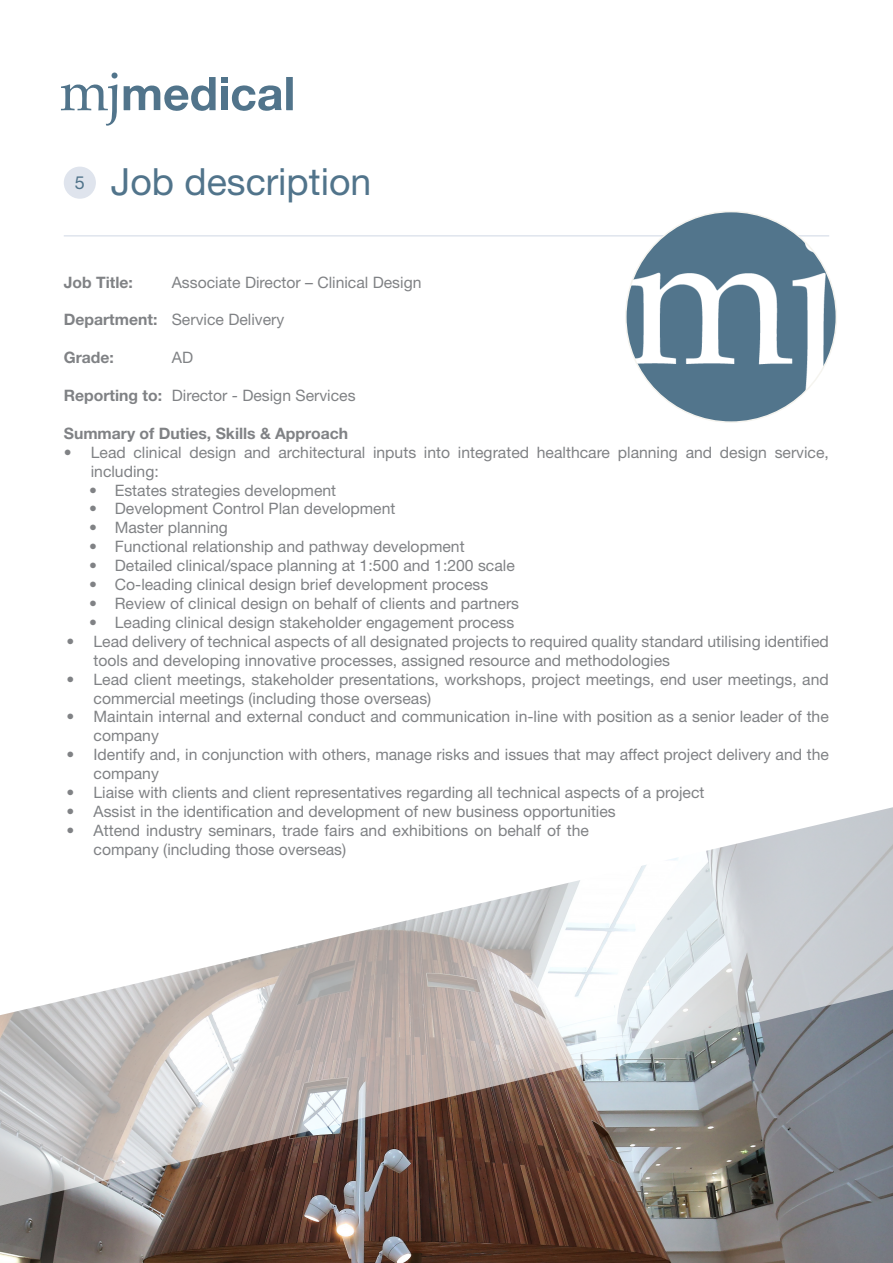
<style>
.page{position:relative;width:893px;height:1263px;background:#fff}
.page>*{position:absolute;margin:0;border:0;box-sizing:border-box;transform-origin:0 0}
.t1{font:37.5px "Helvetica Neue LT Std";color:#51748b}
.t2{font:18px "Helvetica Neue LT Std";color:#51748b}
.t3{font:15.75px/18.9px "Helvetica Neue LT Std";color:#808285}
.t4{font:700 15.75px "Helvetica Neue LT Std";color:#808285}
.s1{font-weight:700}
</style>
<div class="page">
<svg style="left:124px;top:77px;width:169px;height:34px"></svg>
<svg style="left:61px;top:73px;width:57px;height:53px"></svg>
<div style="left:65px;top:167px;width:30px;height:31px;background:#dfe4ed;border-radius:50%"></div>
<div style="left:64px;top:167px;width:32px;height:32px;border:2px solid #dfe4ed;border-radius:50%"></div>
<hr style="left:64px;top:235px;width:765px;height:2px;background:#dfe4ed">
<img style="left:626px;top:212px;width:210px;height:210px;border-radius:105px">
<img style="left:0;top:1206px;width:893px;height:57px">
<svg style="left:0;top:807px;width:893px;height:399px"></svg>
<p class="t2" style="left:75px;top:172px;width:12px">5</p>
<p class="t1" style="left:111px;top:160px;width:262px">Job description</p>
<p class="t4" style="left:64px;top:272px;width:71px">Job Title:</p>
<p class="t3" style="left:172px;top:272px;width:251px">Associate Director – Clinical Design</p>
<p class="t3" style="left:64px;top:310px;width:222px"><span class="s1">Department:</span> Service Delivery</p>
<p class="t4" style="left:64px;top:348px;width:52px">Grade:</p>
<p class="t3" style="left:172px;top:348px;width:23px">AD</p>
<p class="t3" style="left:64px;top:386px;width:293px"><span class="s1">Reporting to:</span> Director - Design Services</p>
<p class="t4" style="left:64px;top:423px;width:286px">Summary of Duties, Skills &amp; Approach</p>
<p class="t3" style="left:91px;top:442px;width:740px;text-indent:-27px">• Lead clinical design and architectural inputs into integrated healthcare planning and design service, including:</p>
<p class="t3" style="left:89px;top:480px;width:248px">• Estates strategies development</p>
<p class="t3" style="left:89px;top:499px;width:308px">• Development Control Plan development</p>
<p class="t3" style="left:89px;top:518px;width:140px">• Master planning</p>
<p class="t3" style="left:89px;top:537px;width:377px">• Functional relationship and pathway development</p>
<p class="t3" style="left:89px;top:556px;width:427px">• Detailed clinical/space planning at 1:500 and 1:200 scale</p>
<p class="t3" style="left:89px;top:575px;width:400px">• Co-leading clinical design brief development process</p>
<p class="t3" style="left:89px;top:594px;width:431px">• Review of clinical design on behalf of clients and partners</p>
<p class="t3" style="left:89px;top:613px;width:426px">• Leading clinical design stakeholder engagement process</p>
<p class="t3" style="left:94px;top:631px;width:737px;text-indent:-27px">• Lead delivery of technical aspects of all designated projects to required quality standard utilising identified tools and developing innovative processes, assigned resource and methodologies</p>
<p class="t3" style="left:94px;top:669px;width:737px;text-indent:-27px">• Lead client meetings, stakeholder presentations, workshops, project meetings, end user meetings, and commercial meetings (including those overseas)</p>
<p class="t3" style="left:94px;top:707px;width:737px;text-indent:-27px">• Maintain internal and external conduct and communication in-line with position as a senior leader of the company</p>
<p class="t3" style="left:94px;top:745px;width:737px;text-indent:-27px">• Identify and, in conjunction with others, manage risks and issues that may affect project delivery and the company</p>
<p class="t3" style="left:67px;top:783px;width:639px">• Liaise with clients and client representatives regarding all technical aspects of a project</p>
<p class="t3" style="left:67px;top:802px;width:551px">• Assist in the identification and development of new business opportunities</p>
<p class="t3" style="left:94px;top:820px;width:497px;text-indent:-27px">• Attend industry seminars, trade fairs and exhibitions on behalf of the company (including those overseas)</p>
</div>
